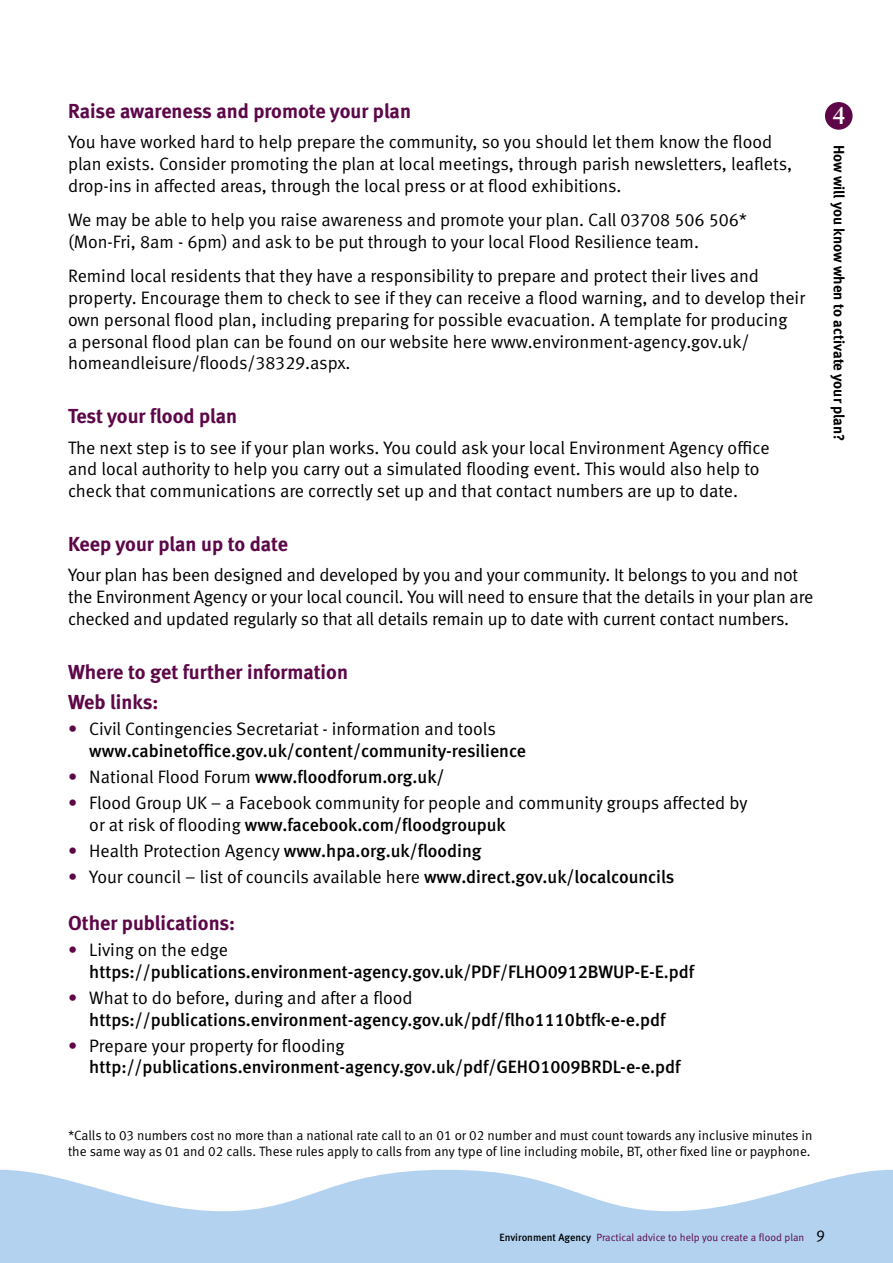
<style>
.page{position:relative;width:893px;height:1263px;background:#fff}
.page>*{position:absolute;margin:0;border:0;box-sizing:border-box;transform-origin:0 0}
.t1{font:700 24px "EA Sabon";color:#fff}
.t2{font:700 20.25px/30.3px "EA Meta";color:#5d0749}
.t3{font:18px/21.8px "EA Meta Normal";color:#000}
.t4{font:500 18px "EA Meta";color:#000}
.t5{font:700 15px "EA Meta";color:#000}
.t6{font:13.5px/16.5px "EA Meta Normal";color:#000}
.t7{font:10.5px "EA Meta Normal";color:#5d0749}
.s1{color:#5d0749}
.s2{font-family:"EA Meta Normal";font-weight:400;color:#5d0749}
.s3{font-family:"EA Meta Normal";font-weight:400}
.s4{font-family:"EA Meta";font-weight:500}
.s5{font-family:"EA Meta";font-weight:500;color:#000}
.s6{font-size:15.75px;color:#000}
</style>
<div class="page">
<div style="left:825px;top:102px;width:28px;height:28px;background:#5d0749;border-radius:50%"></div>
<svg style="left:0;top:1170px;width:893px;height:93px;fill:#b2d2f0"></svg>
<p class="t2" style="left:68px;top:95px;width:344px">Raise awareness and promote your plan</p>
<p class="t3" style="left:68px;top:131px;width:726px">You have worked hard to help prepare the community, so you should let them know the flood plan exists. Consider promoting the plan at local meetings, through parish newsletters, leaflets, drop-ins in affected areas, through the local press or at flood exhibitions.</p>
<p class="t3" style="left:68px;top:209px;width:681px">We may be able to help you raise awareness and promote your plan. Call 03708 506 506* (Mon-Fri, 8am - 6pm) and ask to be put through to your local Flood Resilience team.</p>
<p class="t3" style="left:68px;top:265px;width:738px">Remind local residents that they have a responsibility to prepare and protect their lives and property. Encourage them to check to see if they can receive a flood warning, and to develop their own personal flood plan, including preparing for possible evacuation. A template for producing<br>a personal flood plan can be found on our website here www.environment-agency.gov.uk/ homeandleisure/floods/38329.aspx.</p>
<p class="t2" style="left:68px;top:401px;width:171px">Test your flood plan</p>
<p class="t3" style="left:68px;top:436px;width:703px">The next step is to see if your plan works. You could ask your local Environment Agency office and local authority to help you carry out a simulated flooding event. This would also help to check that communications are correctly set up and that contact numbers are up to date.</p>
<p class="t2" style="left:68px;top:529px;width:221px">Keep your plan up to date</p>
<p class="t3" style="left:68px;top:564px;width:747px">Your plan has been designed and developed by you and your community. It belongs to you and not the Environment Agency or your local council. You will need to ensure that the details in your plan are checked and updated regularly so that all details remain up to date with current contact numbers.</p>
<p class="t2" style="left:68px;top:657px;width:281px">Where to get further information<br>Web links:</p>
<p class="t3" style="left:68px;top:718px;width:429px"><span class="s1">•</span> Civil Contingencies Secretariat - information and tools</p>
<p class="t4" style="left:89px;top:740px;width:438px">www.cabinetoffice.gov.uk/content/community-resilience</p>
<p class="t4" style="left:68px;top:766px;width:378px"><span class="s2">•</span> <span class="s3">National Flood Forum</span> www.floodforum.org.uk/</p>
<p class="t3" style="left:68px;top:792px;width:681px"><span class="s1">•</span> Flood Group UK – a Facebook community for people and community groups affected by</p>
<p class="t4" style="left:89px;top:814px;width:418px"><span class="s3">or at risk of flooding</span> www.facebook.com/floodgroupuk</p>
<p class="t4" style="left:68px;top:840px;width:415px"><span class="s2">•</span> <span class="s3">Health Protection Agency</span> www.hpa.org.uk/flooding</p>
<p class="t3" style="left:68px;top:865px;width:608px"><span class="s1">•</span> Your council – list of councils available here <span class="s4">www.direct.gov.uk/localcouncils</span></p>
<p class="t2" style="left:68px;top:908px;width:169px">Other publications:</p>
<p class="t3" style="left:68px;top:939px;width:161px"><span class="s1">•</span> Living on the edge</p>
<p class="t4" style="left:89px;top:961px;width:606px">https://publications.environment-agency.gov.uk/PDF/FLHO0912BWUP-E-E.pdf</p>
<p class="t3" style="left:68px;top:986px;width:346px"><span class="s1">•</span> What to do before, during and after a flood</p>
<p class="t4" style="left:89px;top:1009px;width:578px">https://publications.environment-agency.gov.uk/pdf/flho1110btfk-e-e.pdf</p>
<p class="t3" style="left:68px;top:1034px;width:278px"><span class="s1">•</span> Prepare your property for flooding</p>
<p class="t4" style="left:89px;top:1057px;width:593px">http://publications.environment-agency.gov.uk/pdf/GEHO1009BRDL-e-e.pdf</p>
<h1 class="t1" style="left:832px;top:101px;width:15px">4</h1>
<p class="t5" style="left:848px;top:145px;width:298px;rotate:90deg">How will you know when to activate your plan?</p>
<p class="t6" style="left:68px;top:1127px;width:746px">*Calls to 03 numbers cost no more than a national rate call to an 01 or 02 number and must count towards any inclusive minutes in the same way as 01 and 02 calls. These rules apply to calls from any type of line including mobile, BT, other fixed line or payphone.</p>
<p class="t7" style="left:499px;top:1232px;width:327px"><span class="s5">Environment Agency</span> Practical advice to help you create a flood plan <span class="s6">9</span></p>
</div>
